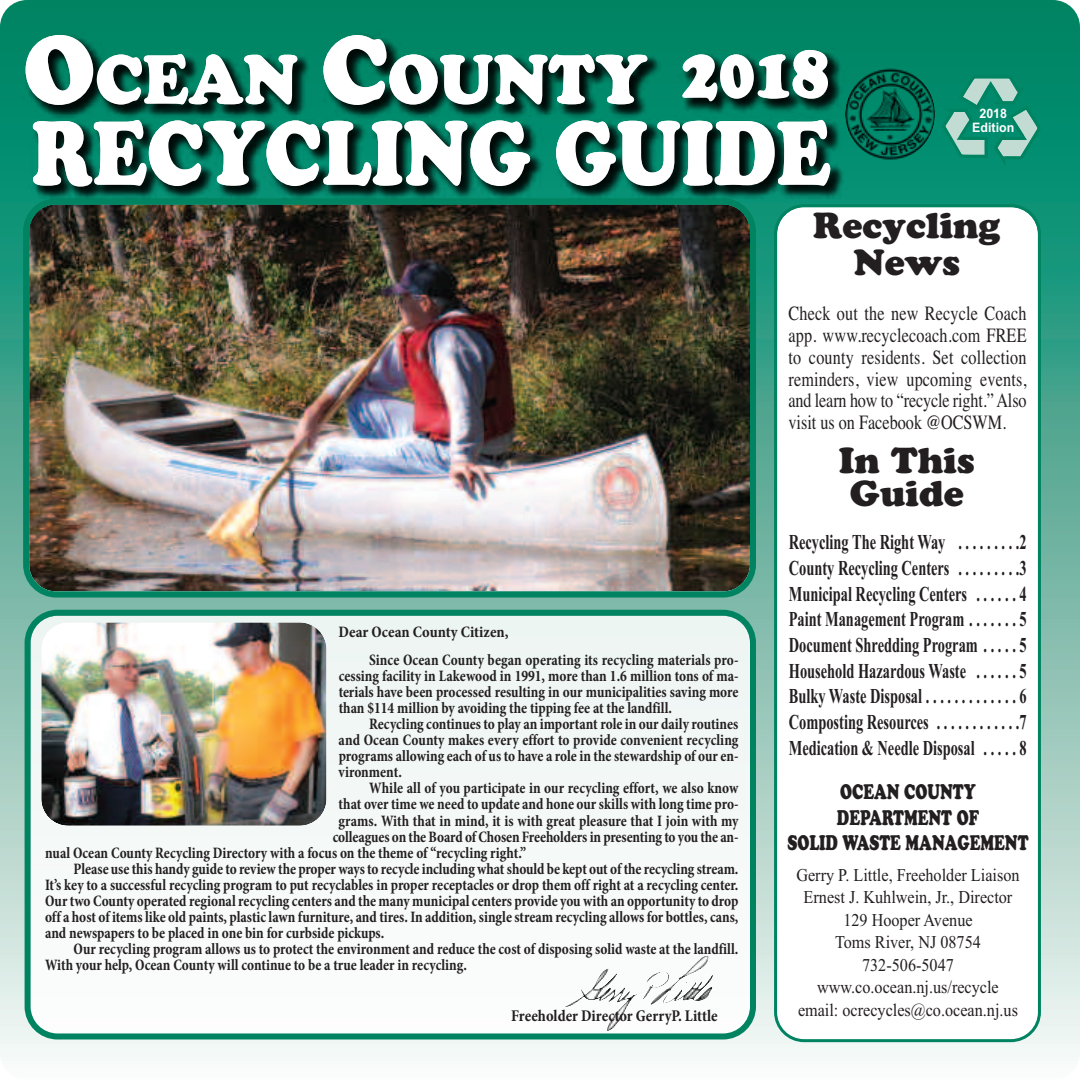
<style>
.page{position:relative;width:1080px;height:1080px;background:#fff}
.page>*{position:absolute;margin:0;border:0;box-sizing:border-box;transform-origin:0 0}
.t1{font:36px/37.5px "Cooper Black Std";color:#231f20;text-align:center}
.t2{font:700 21.15px/25.7px "Times New Roman";color:#231f20;text-align:justify;scale:.68 1}
.t3{font:21px/25.5px "Cooper Black Std";color:#231f20;text-align:center;scale:.7 1}
.t4{font:20.25px/21.8px "Times";letter-spacing:-.01em;color:#231f20;text-align:justify;scale:.8 1}
.t5{font:18px/22.5px "Times New Roman";color:#231f20;text-align:center;scale:.9 1}
.t6{font:700 condensed 16.5px "Minion Pro";color:#231f20;scale:.95 1}
.t7{font:700 condensed 16.05px/16px "Minion Pro";color:#231f20;text-align:justify;scale:.9 1}
.t8{font:700 condensed 16.05px/27.8px "Minion Pro";color:#231f20}
.t9{font:700 13.05px/13.6px "Arial Narrow";color:#fff;text-align:center;scale:1.16 1}
</style>
<div class="page">
<div style="left:0;top:0;width:1080px;height:1080px;background:linear-gradient(to bottom,#007b58,#f5f2f0);border-radius:27px"></div>
<img style="left:21px;top:31px;width:645px;height:93px">
<div style="left:25px;top:610px;width:731px;height:429px;background:#f5f9f8"></div>
<img style="left:564px;top:955px;width:150px;height:76px">
<img style="left:845px;top:68px;width:90px;height:93px;border-radius:50%">
<svg style="left:941px;top:75px;width:100px;height:91px;background:#339f85"></svg>
<img style="left:678px;top:46px;width:168px;height:70px">
<img style="left:41px;top:622px;width:286px;height:204px;border-radius:27px">
<img style="left:23px;top:198px;width:733px;height:400px">
<svg style="left:774px;top:204px;width:267px;height:838px"></svg>
<img style="left:29px;top:116px;width:820px;height:89px">
<svg style="left:26px;top:35px;width:621px;height:70px"></svg>
<svg style="left:682px;top:50px;width:146px;height:51px"></svg>
<svg style="left:33px;top:120px;width:797px;height:67px"></svg>
<p class="t8" style="left:369px;top:620px;width:371px;text-indent:-30px">Dear Ocean County Citizen,<br>Since Ocean County began operating its recycling materials pro-</p>
<p class="t7" style="left:339px;top:669px;width:446px">cessing facility in Lakewood in 1991, more than 1.6 million tons of ma&shy;terials have been processed resulting in our municipalities saving more than $114 million by avoiding the tipping fee at the landfill.</p>
<p class="t7" style="left:339px;top:717px;width:446px;text-indent:30px">Recycling continues to play an important role in our daily routines and Ocean County makes every effort to provide convenient recycling programs allowing each of us to have a role in the stewardship of our en&shy;vironment.</p>
<p class="t7" style="left:369px;top:782px;width:412px">While all of you participate in our recycling effort, we also know</p>
<p class="t7" style="left:339px;top:798px;width:446px">that over time we need to update and hone our skills with long time pro-</p>
<p class="t7" style="left:339px;top:814px;width:446px">grams. With that in mind, it is with great pleasure that I join with my</p>
<p class="t7" style="left:333px;top:830px;width:452px">colleagues on the Board of Chosen Freeholders in presenting to you the an-</p>
<p class="t7" style="left:45px;top:846px;width:536px">nual Ocean County Recycling Directory with a focus on the theme of “recycling right.”</p>
<p class="t7" style="left:74px;top:862px;width:740px">Please use this handy guide to review the proper ways to recycle including what should be kept out of the recycling stream.</p>
<p class="t7" style="left:45px;top:878px;width:772px">It’s key to a successful recycling program to put recyclables in proper receptacles or drop them off right at a recycling center.</p>
<p class="t7" style="left:45px;top:894px;width:772px">Our two County operated regional recycling centers and the many municipal centers provide you with an opportunity to drop</p>
<p class="t7" style="left:45px;top:910px;width:772px">off a host of items like old paints, plastic lawn furniture, and tires. In addition, single stream recycling allows for bottles, cans,</p>
<p class="t7" style="left:45px;top:926px;width:379px">and newspapers to be placed in one bin for curbside pickups.</p>
<p class="t7" style="left:74px;top:942px;width:740px">Our recycling program allows us to protect the environment and reduce the cost of disposing solid waste at the landfill.</p>
<p class="t7" style="left:45px;top:958px;width:470px">With your help, Ocean County will continue to be a true leader in recycling.</p>
<p class="t6" style="left:511px;top:1010px;width:219px">Freeholder Director GerryP. Little</p>
<p class="t9" style="left:972px;top:107px;width:38px">2018<br>Edition</p>
<h1 class="t1" style="left:813px;top:210px;width:189px">Recycling<br>News</h1>
<p class="t4" style="left:788px;top:302px;width:299px">Check out the new Recycle Coach app. www.recyclecoach.com FREE to county residents. Set collection reminders, view upcoming events, and learn how to “recycle right.” Also visit us on Facebook @OCSWM.</p>
<h1 class="t1" style="left:839px;top:447px;width:138px;line-height:33px">In This<br>Guide</h1>
<p class="t2" style="left:789px;top:529px;width:351px">Recycling The Right Way . . . . . . . . .2<br>County Recycling Centers . . . . . . . . .3<br>Municipal Recycling Centers . . . . . . 4<br>Paint Management Program . . . . . . . 5<br>Document Shredding Program . . . . . 5<br>Household Hazardous Waste . . . . . . 5<br>Bulky Waste Disposal . . . . . . . . . . . . . 6<br>Composting Resources . . . . . . . . . . . .7<br>Medication &amp; Needle Disposal . . . . . 8</p>
<h3 class="t3" style="left:787px;top:781px;width:346px">OCEAN COUNTY<br>DEPARTMENT OF<br>SOLID WASTE MANAGEMENT</h3>
<p class="t5" style="left:796px;top:863px;width:249px">Gerry P. Little, Freeholder Liaison<br>Ernest J. Kuhlwein, Jr., Director<br>129 Hooper Avenue<br>Toms River, NJ 08754<br>732-506-5047 www.co.ocean.nj.us/recycle email: ocrecycles@co.ocean.nj.us</p>
</div>
